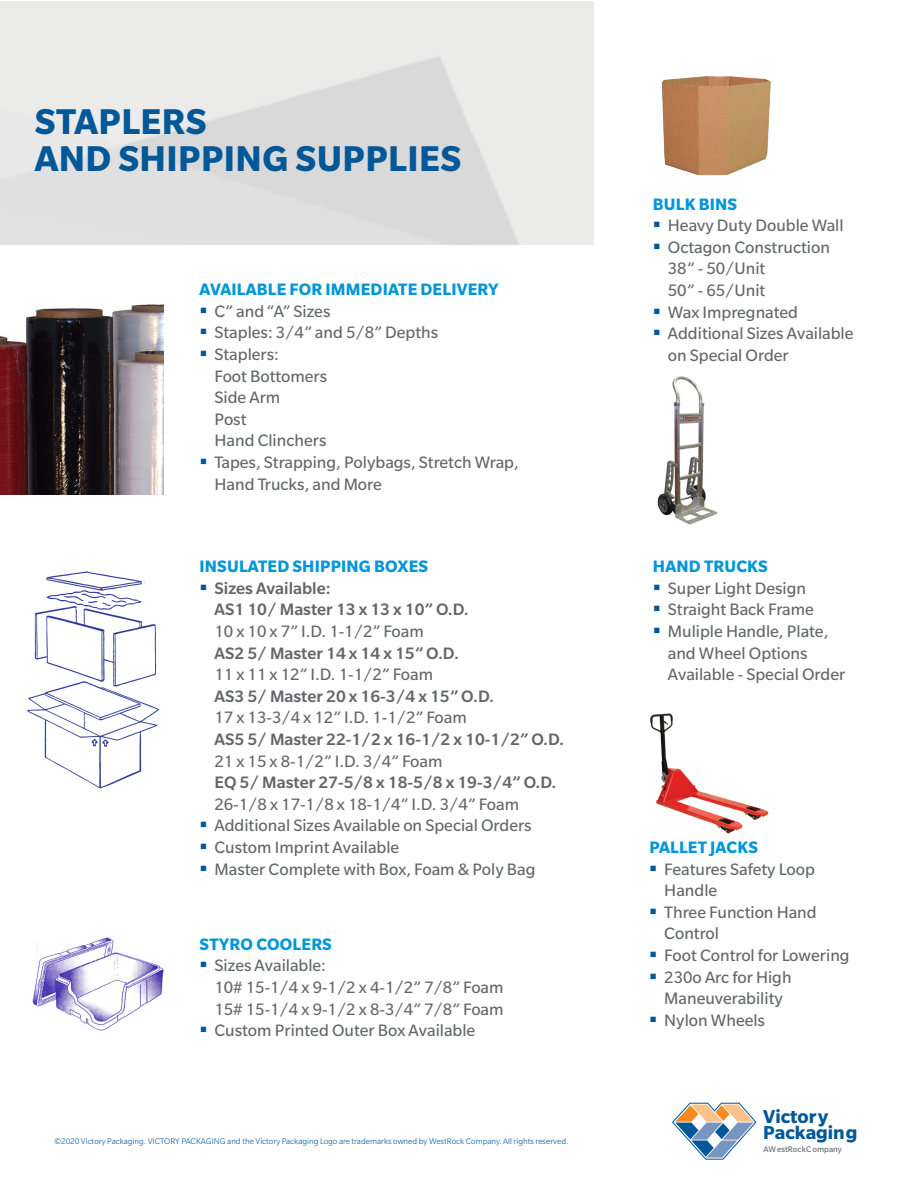
<style>
.page{position:relative;width:918px;height:1188px;background:#fff}
.page>*{position:absolute;margin:0;border:0;box-sizing:border-box;transform-origin:0 0}
._3__Title{font:700 39px/37.8px "Slate Pro";letter-spacing:.01em;color:#015899}
.t1{font:700 20.25px/16px "Slate Pro";color:#015899}
.t2{font:18px/21.6px "Slate Pro";color:#63666a}
.t3{font:500 18px/21.6px "Slate Pro";color:#63666a}
._1__header_12pt{font:700 18px "Slate Pro";letter-spacing:.01em;color:#0096d9}
.t4{font:300 9px "Slate Pro";color:#015899}
.t5{font:8.85px "Slate Pro";color:#63656a}
.s1{font-weight:400}
</style>
<div class="page">
<svg style="left:672px;top:1103px;width:85px;height:57px"></svg>
<img style="left:661px;top:76px;width:110px;height:100px">
<img style="left:657px;top:376px;width:61px;height:149px">
<img style="left:650px;top:713px;width:119px;height:121px">
<img style="left:0;top:304px;width:163px;height:190px">
<img style="left:27px;top:571px;width:132px;height:218px">
<img style="left:33px;top:938px;width:130px;height:93px">
<p class="_3__Title" style="left:35px;top:102px;width:428px">STAPLERS<br>AND SHIPPING SUPPLIES</p>
<p class="_1__header_12pt" style="left:200px;top:279px;width:301px">AVAILABLE FOR IMMEDIATE DELIVERY</p>
<p class="t2" style="left:214px;top:300px;width:117px">C” and “A” Sizes</p>
<p class="t2" style="left:214px;top:322px;width:225px">Staples: 3/4” and 5/8” Depths</p>
<p class="t2" style="left:214px;top:343px;width:114px">Staplers:<br>Foot Bottomers<br>Side Arm<br>Post<br>Hand Clinchers</p>
<p class="t2" style="left:214px;top:451px;width:306px">Tapes, Strapping, Polybags, Stretch Wrap,<br>Hand Trucks, and More</p>
<p class="_1__header_12pt" style="left:200px;top:556px;width:230px">INSULATED SHIPPING BOXES</p>
<p class="t3" style="left:214px;top:577px;width:351px">Sizes Available:<br>AS1 10/ Master 13 x 13 x 10” O.D.<br><span class="s1">10 x 10 x 7” I.D. 1-1/2” Foam<br></span>AS2 5/ Master 14 x 14 x 15” O.D.<br><span class="s1">11 x 11 x 12” I.D. 1-1/2” Foam<br></span>AS3 5/ Master 20 x 16-3/4 x 15” O.D.<br><span class="s1">17 x 13-3/4 x 12” I.D. 1-1/2” Foam<br></span>AS5 5/ Master 22-1/2 x 16-1/2 x 10-1/2” O.D.<br><span class="s1">21 x 15 x 8-1/2” I.D. 3/4” Foam<br></span>EQ 5/ Master 27-5/8 x 18-5/8 x 19-3/4” O.D.<br><span class="s1">26-1/8 x 17-1/8 x 18-1/4” I.D. 3/4” Foam</span></p>
<p class="t2" style="left:214px;top:815px;width:319px">Additional Sizes Available on Special Orders</p>
<p class="t2" style="left:214px;top:836px;width:186px">Custom Imprint Available</p>
<p class="t2" style="left:214px;top:858px;width:323px">Master Complete with Box, Foam &amp; Poly Bag</p>
<p class="_1__header_12pt" style="left:200px;top:934px;width:134px">STYRO COOLERS</p>
<p class="t2" style="left:214px;top:955px;width:291px">Sizes Available:<br>10# 15-1/4 x 9-1/2 x 4-1/2” 7/8” Foam<br>15# 15-1/4 x 9-1/2 x 8-3/4” 7/8” Foam</p>
<p class="t2" style="left:214px;top:1020px;width:262px">Custom Printed Outer Box Available</p>
<p class="t4" style="left:55px;top:1136px;width:515px">©2020 Victory Packaging. VICTORY PACKAGING and the Victory Packaging Logo are trademarks owned by WestRock Company. All rights reserved.</p>
<p class="_1__header_12pt" style="left:653px;top:194px;width:86px">BULK BINS</p>
<p class="t2" style="left:668px;top:215px;width:177px">Heavy Duty Double Wall</p>
<p class="t2" style="left:668px;top:236px;width:164px">Octagon Construction<br>38” - 50/Unit<br>50” - 65/Unit</p>
<p class="t2" style="left:668px;top:301px;width:132px">Wax Impregnated</p>
<p class="t2" style="left:668px;top:323px;width:187px">Additional Sizes Available on Special Order</p>
<p class="_1__header_12pt" style="left:653px;top:556px;width:116px">HAND TRUCKS</p>
<p class="t2" style="left:668px;top:577px;width:140px">Super Light Design</p>
<p class="t2" style="left:668px;top:599px;width:147px">Straight Back Frame</p>
<p class="t2" style="left:668px;top:620px;width:179px">Muliple Handle, Plate, and Wheel Options<br>Available - Special Order</p>
<p class="_1__header_12pt" style="left:649px;top:837px;width:110px">PALLET JACKS</p>
<p class="t2" style="left:664px;top:858px;width:152px">Features Safety Loop<br>Handle</p>
<p class="t2" style="left:664px;top:901px;width:154px">Three Function Hand<br>Control</p>
<p class="t2" style="left:664px;top:944px;width:187px">Foot Control for Lowering</p>
<p class="t2" style="left:664px;top:966px;width:129px">230o Arc for High<br>Maneuverability</p>
<p class="t2" style="left:664px;top:1009px;width:102px">Nylon Wheels</p>
<p class="t1" style="left:763px;top:1108px;width:96px">Victory<br>Packaging</p>
<p class="t5" style="left:764px;top:1145px;width:80px">AWestRockCompany</p>
</div>
